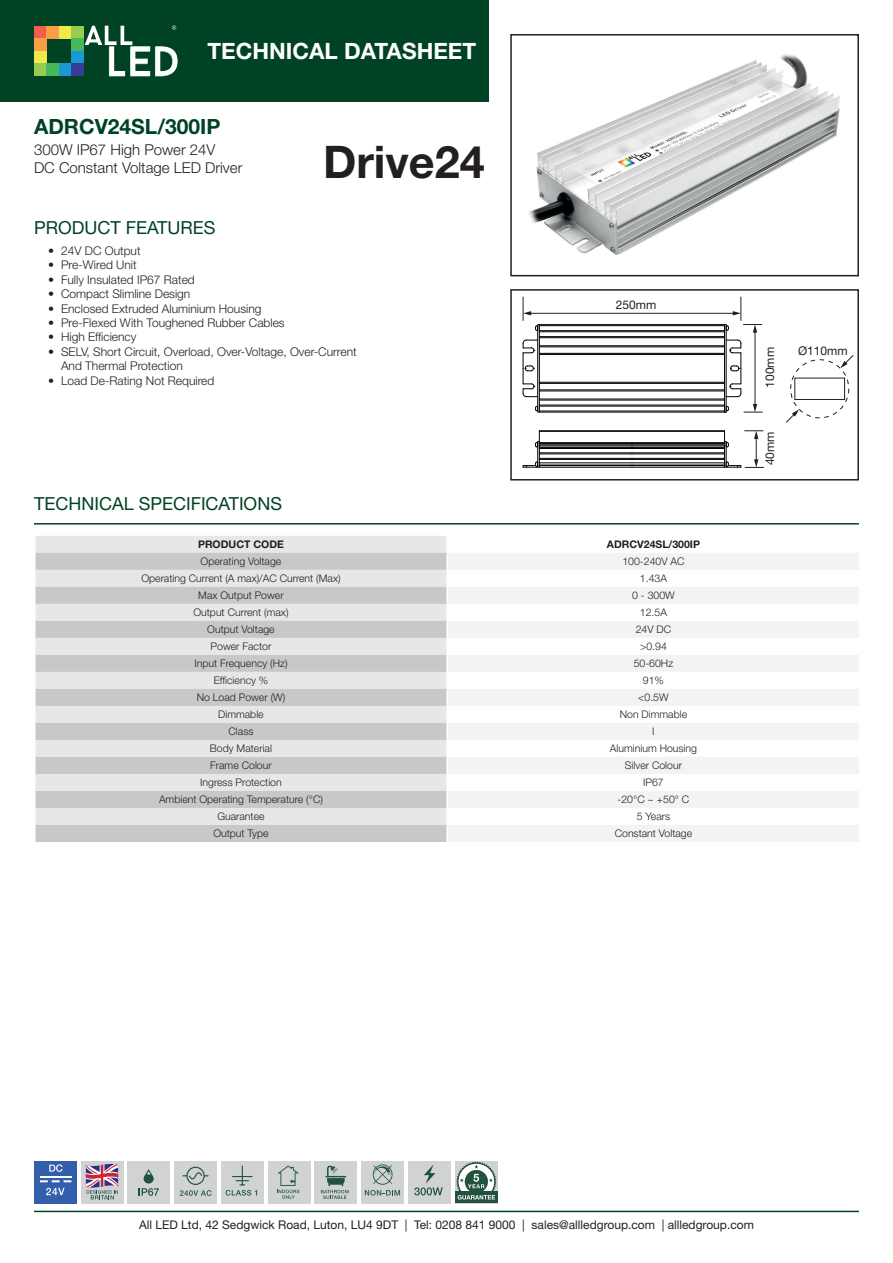
<style>
.page{position:relative;width:893px;height:1263px;background:#fff}
.page>*{position:absolute;margin:0;border:0;box-sizing:border-box;transform-origin:0 0}
.t1{font:700 45px "Helvetica Neue LT Std";color:#231f20}
.t2{font:700 22.5px "Helvetica Neue LT Std";color:#fff}
.t3{font:700 21px "Helvetica Neue LT Std";color:#004224}
.t4{font:18px "Helvetica Neue LT Std";color:#004224}
.t5{font:300 15px/18px "Helvetica Neue LT Std";color:#231f20}
.t6{font:300 12px/14.4px "Helvetica Neue LT Std";color:#231f20}
.t7{font:12px "Helvetica Neue LT Std";color:#231f20}
.t8{font:300 10.5px "Helvetica Neue LT Std";color:#231f20}
.t9{font:700 10.5px "Helvetica Neue LT Std";color:#231f20}
</style>
<div class="page">
<div style="left:0;top:0;width:489px;height:102px;background:#004224"></div>
<svg style="left:85px;top:26px;width:93px;height:51px"></svg>
<div style="left:34px;top:26px;width:12px;height:13px;background:#f15e4a"></div>
<div style="left:46px;top:26px;width:13px;height:13px;background:#f89e46"></div>
<div style="left:59px;top:26px;width:12px;height:13px;background:#eeea4b"></div>
<div style="left:34px;top:39px;width:12px;height:12px;background:#f89e46"></div>
<div style="left:34px;top:51px;width:12px;height:13px;background:#eeea4b"></div>
<div style="left:34px;top:64px;width:12px;height:12px;background:#99cb51"></div>
<div style="left:46px;top:64px;width:13px;height:12px;background:#45b859"></div>
<div style="left:59px;top:64px;width:12px;height:12px;background:#1799d3"></div>
<div style="left:71px;top:26px;width:13px;height:13px;background:#99cb51"></div>
<div style="left:71px;top:39px;width:13px;height:12px;background:#45b859"></div>
<div style="left:71px;top:51px;width:13px;height:13px;background:#1799d3"></div>
<div style="left:71px;top:64px;width:13px;height:12px;background:#383c98"></div>
<hr style="left:34px;top:1211px;width:825px;height:1px;background:#004224">
<hr style="left:34px;top:523px;width:825px;height:1px;background:#004224">
<img style="left:528px;top:54px;width:312px;height:201px">
<div style="left:510px;top:34px;width:349px;height:242px;border:2px solid #231f20"></div>
<hr style="left:530px;top:313px;width:204px;height:1px;background:#231f20">
<hr style="left:755px;top:331px;width:1px;height:74px;background:#231f20">
<svg style="left:744px;top:404px;width:18px;height:9px"></svg>
<svg style="left:522px;top:430px;width:241px;height:38px"></svg>
<hr style="left:539px;top:453px;width:93px;height:1px;background:#000001">
<hr style="left:539px;top:454px;width:93px;height:1px;background:#000001">
<hr style="left:539px;top:458px;width:93px;height:1px;background:#000001">
<hr style="left:539px;top:459px;width:93px;height:1px;background:#000001">
<div style="left:539px;top:324px;width:186px;height:88px;border:1px solid #000001"></div>
<hr style="left:726px;top:324px;width:1px;height:88px;background:#000001">
<hr style="left:539px;top:330px;width:185px;height:1px;background:#000001">
<hr style="left:539px;top:331px;width:185px;height:1px;background:#000001">
<hr style="left:539px;top:336px;width:185px;height:1px;background:#000001">
<hr style="left:539px;top:337px;width:185px;height:1px;background:#000001">
<hr style="left:539px;top:345px;width:185px;height:1px;background:#000001">
<hr style="left:539px;top:347px;width:185px;height:1px;background:#000001">
<hr style="left:539px;top:353px;width:185px;height:1px;background:#000001">
<hr style="left:539px;top:354px;width:185px;height:1px;background:#000001">
<hr style="left:539px;top:411px;width:185px;height:1px;background:#000001">
<hr style="left:539px;top:406px;width:185px;height:1px;background:#000001">
<hr style="left:539px;top:405px;width:185px;height:1px;background:#000001">
<hr style="left:539px;top:400px;width:185px;height:1px;background:#000001">
<hr style="left:539px;top:399px;width:185px;height:1px;background:#000001">
<hr style="left:539px;top:391px;width:185px;height:1px;background:#000001">
<hr style="left:539px;top:390px;width:185px;height:1px;background:#000001">
<hr style="left:539px;top:383px;width:185px;height:1px;background:#000001">
<hr style="left:539px;top:382px;width:185px;height:1px;background:#000001">
<svg style="left:726px;top:339px;width:16px;height:58px"></svg>
<svg style="left:522px;top:339px;width:15px;height:58px"></svg>
<svg style="left:724px;top:405px;width:5px;height:8px"></svg>
<svg style="left:724px;top:297px;width:38px;height:36px"></svg>
<div style="left:537px;top:324px;width:3px;height:88px;border:1px solid #000001"></div>
<svg style="left:535px;top:405px;width:3px;height:7px"></svg>
<svg style="left:523px;top:297px;width:15px;height:34px"></svg>
<div style="left:790px;top:359px;width:59px;height:59px;border:1px dashed #231f20;border-radius:50%"></div>
<div style="left:794px;top:378px;width:51px;height:22px;border:1px solid #231f20"></div>
<svg style="left:786px;top:409px;width:13px;height:14px"></svg>
<svg style="left:840px;top:355px;width:14px;height:13px"></svg>
<div style="left:510px;top:289px;width:349px;height:191px;border:2px solid #231f20"></div>
<div style="left:36px;top:536px;width:410px;height:17px;background:#e6e7e9"></div>
<svg style="left:36px;top:553px;width:410px;height:289px;background:#d5d6d8"></svg>
<svg style="left:448px;top:553px;width:411px;height:289px;fill:#f2f3f4"></svg>
<svg style="left:35px;top:536px;width:1px;height:306px"></svg>
<svg style="left:446px;top:536px;width:1px;height:306px"></svg>
<div style="left:408px;top:1161px;width:43px;height:42px;background:#d1d2d4"></div>
<svg style="left:414px;top:1164px;width:29px;height:31px"></svg>
<div style="left:221px;top:1161px;width:43px;height:42px;background:#d1d2d4"></div>
<svg style="left:226px;top:1165px;width:31px;height:30px"></svg>
<div style="left:455px;top:1161px;width:42px;height:42px;background:#d1d2d4"></div>
<div style="left:455px;top:1191px;width:42px;height:12px;background:#20523d"></div>
<svg style="left:456px;top:1161px;width:41px;height:39px"></svg>
<div style="left:315px;top:1161px;width:42px;height:42px;background:#d1d2d4"></div>
<svg style="left:321px;top:1165px;width:28px;height:34px"></svg>
<div style="left:128px;top:1161px;width:42px;height:42px;background:#d1d2d4"></div>
<svg style="left:139px;top:1169px;width:20px;height:27px"></svg>
<div style="left:268px;top:1161px;width:42px;height:42px;background:#d1d2d4"></div>
<svg style="left:277px;top:1165px;width:22px;height:34px"></svg>
<div style="left:174px;top:1161px;width:43px;height:42px;background:#d1d2d4"></div>
<svg style="left:180px;top:1167px;width:32px;height:29px"></svg>
<div style="left:34px;top:1161px;width:43px;height:42px;background:#325eab"></div>
<hr style="left:40px;top:1176px;width:31px;height:2px;background:#fff">
<svg style="left:40px;top:1180px;width:31px;height:2px"></svg>
<svg style="left:49px;top:1164px;width:13px;height:8px"></svg>
<svg style="left:46px;top:1188px;width:19px;height:7px"></svg>
<div style="left:81px;top:1161px;width:42px;height:42px;background:#d1d2d4"></div>
<svg style="left:86px;top:1163px;width:32px;height:36px"></svg>
<div style="left:361px;top:1161px;width:43px;height:42px;background:#d1d2d4"></div>
<svg style="left:365px;top:1164px;width:35px;height:31px"></svg>
<h2 class="t2" style="left:207px;top:37px;width:270px">TECHNICAL DATASHEET</h2>
<h3 class="t3" style="left:34px;top:114px;width:188px">ADRCV24SL/300IP</h3>
<h3 class="t5" style="left:34px;top:140px;width:210px">300W IP67 High Power 24V<br>DC Constant Voltage LED Driver</h3>
<h3 class="t4" style="left:34px;top:217px;width:183px">PRODUCT FEATURES</h3>
<h1 class="t1" style="left:323px;top:134px;width:163px">Drive24</h1>
<p class="t6" style="left:48px;top:243px;width:94px">• 24V DC Output</p>
<p class="t6" style="left:48px;top:258px;width:90px">• Pre-Wired Unit</p>
<p class="t6" style="left:48px;top:272px;width:148px">• Fully Insulated IP67 Rated</p>
<p class="t6" style="left:48px;top:286px;width:144px">• Compact Slimline Design</p>
<p class="t6" style="left:48px;top:301px;width:215px">• Enclosed Extruded Aluminium Housing</p>
<p class="t6" style="left:48px;top:315px;width:238px">• Pre-Flexed With Toughened Rubber Cables</p>
<p class="t6" style="left:48px;top:330px;width:90px">• High Efficiency</p>
<p class="t6" style="left:61px;top:344px;width:297px;text-indent:-13px">• SELV, Short Circuit, Overload, Over-Voltage, Over-Current<br>And Thermal Protection</p>
<p class="t6" style="left:48px;top:373px;width:168px">• Load De-Rating Not Required</p>
<h3 class="t4" style="left:34px;top:493px;width:249px">TECHNICAL SPECIFICATIONS</h3>
<p class="t7" style="left:616px;top:297px;width:42px">250mm</p>
<p class="t9" style="left:198px;top:538px;width:87px">PRODUCT CODE</p>
<p class="t9" style="left:607px;top:538px;width:95px">ADRCV24SL/300IP</p>
<p class="t8" style="left:201px;top:555px;width:82px">Operating Voltage</p>
<p class="t8" style="left:622px;top:555px;width:64px">100-240V AC</p>
<p class="t8" style="left:141px;top:572px;width:201px">Operating Current (A max)/AC Current (Max)</p>
<p class="t8" style="left:640px;top:572px;width:29px">1.43A</p>
<p class="t8" style="left:198px;top:589px;width:87px">Max Output Power</p>
<p class="t8" style="left:632px;top:589px;width:44px">0 - 300W</p>
<p class="t8" style="left:193px;top:606px;width:97px">Output Current (max)</p>
<p class="t8" style="left:640px;top:606px;width:29px">12.5A</p>
<p class="t8" style="left:207px;top:623px;width:69px">Output Voltage</p>
<p class="t8" style="left:636px;top:623px;width:37px">24V DC</p>
<p class="t8" style="left:211px;top:640px;width:62px">Power Factor</p>
<p class="t8" style="left:640px;top:640px;width:28px">&gt;0.94</p>
<p class="t8" style="left:194px;top:657px;width:95px">Input Frequency (Hz)</p>
<p class="t8" style="left:634px;top:657px;width:41px">50-60Hz</p>
<p class="t8" style="left:214px;top:674px;width:56px">Efficiency %</p>
<p class="t8" style="left:643px;top:674px;width:23px">91%</p>
<p class="t8" style="left:197px;top:691px;width:90px">No Load Power (W)</p>
<p class="t8" style="left:638px;top:691px;width:32px">&lt;0.5W</p>
<p class="t8" style="left:218px;top:708px;width:47px">Dimmable</p>
<p class="t8" style="left:620px;top:708px;width:69px">Non Dimmable</p>
<p class="t8" style="left:229px;top:725px;width:26px">Class</p>
<p class="t8" style="left:652px;top:725px;width:4px">I</p>
<p class="t8" style="left:210px;top:742px;width:64px">Body Material</p>
<p class="t8" style="left:610px;top:742px;width:89px">Aluminium Housing</p>
<p class="t8" style="left:210px;top:759px;width:63px">Frame Colour</p>
<p class="t8" style="left:625px;top:759px;width:58px">Silver Colour</p>
<p class="t8" style="left:200px;top:776px;width:83px">Ingress Protection</p>
<p class="t8" style="left:643px;top:776px;width:22px">IP67</p>
<p class="t8" style="left:159px;top:793px;width:165px">Ambient Operating Temperature (°C)</p>
<p class="t8" style="left:618px;top:793px;width:73px">-20°C ~ +50° C</p>
<p class="t8" style="left:217px;top:810px;width:49px">Guarantee</p>
<p class="t8" style="left:637px;top:810px;width:35px">5 Years</p>
<p class="t8" style="left:213px;top:827px;width:57px">Output Type</p>
<p class="t8" style="left:615px;top:827px;width:79px">Constant Voltage</p>
<p class="t7" style="left:763px;top:388px;width:42px;rotate:-90deg">100mm</p>
<p class="t7" style="left:763px;top:465px;width:35px;rotate:-90deg">40mm</p>
<p class="t7" style="left:798px;top:344px;width:51px">Ø110mm</p>
<p class="t7" style="left:139px;top:1217px;width:616px">All LED Ltd, 42 Sedgwick Road, Luton, LU4 9DT | Tel: 0208 841 9000 | sales@allledgroup.com | allledgroup.com</p>
</div>
